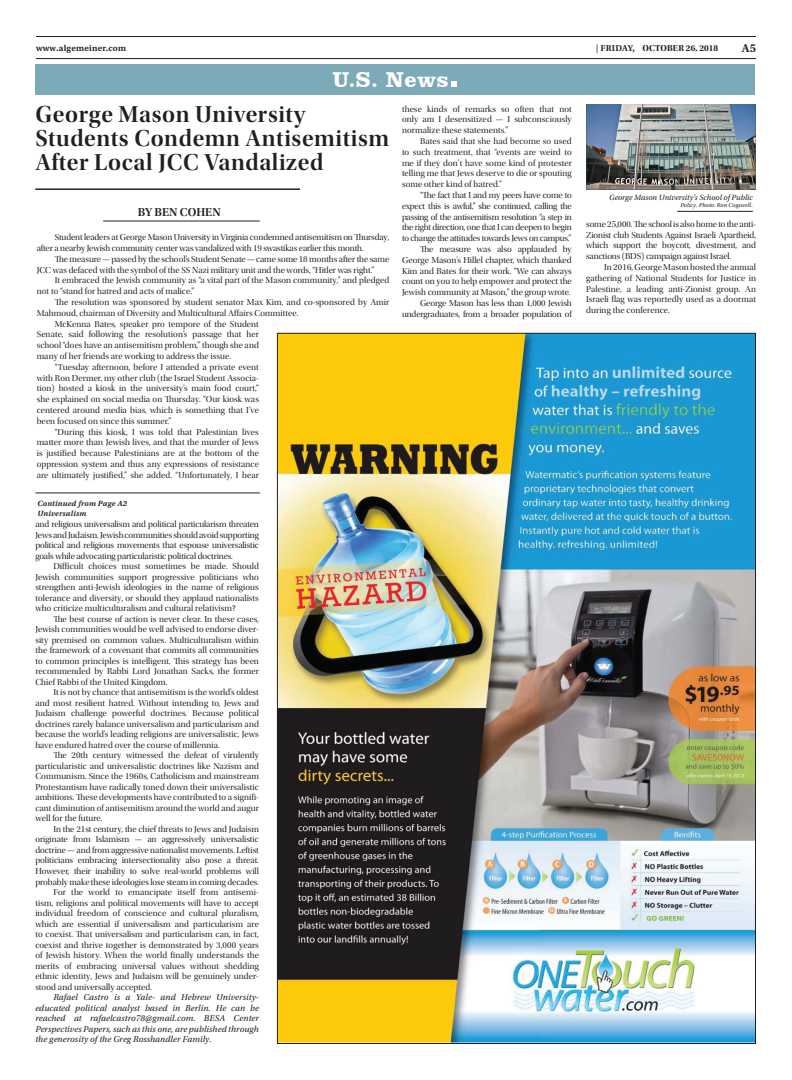
<style>
.page{position:relative;width:792px;height:1080px;background:#fff}
.page>*{position:absolute;margin:0;border:0;box-sizing:border-box;transform-origin:0 0}
.t1{font:semi-condensed 53px "College";color:#fff}
.t2{font:24px/24px "Utopia Std Semibold Disp";letter-spacing:.025em;color:#231f20}
.t3{font:700 22px "Clarendon BT";color:#fff}
.t4{font:12px "Utopia Std Semibold Subh";color:#231f20}
.t5{font:12px "Utopia Std Semibold Capt";color:#231f20}
.t6{font:9px/10.8px "Utopia Std Disp";letter-spacing:.005em;color:#231f20;text-align:justify}
.t7{font:italic 9px/10.5px "Utopia Std";letter-spacing:.01em;color:#231f20;text-align:justify}
.t8{font:9px "Utopia Std Bold Disp";letter-spacing:.01em;color:#231f20}
.t9{font:9px "Utopia Std Semibold Capt";letter-spacing:.02em;color:#231f20}
.t10{font:italic 8px "Utopia Std";color:#231f20}
.t11{font:8px/9.6px "Utopia Std Semibold Capt It";letter-spacing:.02em;color:#231f20}
.t12{font:italic 6px "Utopia Std";letter-spacing:.01em;color:#231f20}
.s1{font-family:"Utopia Std Subh";font-size:9.3px}
.s2{font-family:"Utopia Std Semibold Capt"}
</style>
<div class="page">
<hr style="left:35px;top:493px;width:225px;height:1px;background:#231f20">
<hr style="left:35px;top:188px;width:265px;height:2px;background:#231f20">
<img style="left:587px;top:105px;width:169px;height:84px">
<hr style="left:677px;top:211px;width:76px;height:1px;background:#231f20">
<hr style="left:103px;top:221px;width:157px;height:1px;background:#231f20">
<hr style="left:36px;top:58px;width:720px;height:1px;background:#231f20">
<hr style="left:36px;top:36px;width:720px;height:1px;background:#231f20">
<img style="left:279px;top:335px;width:475px;height:707px">
<div style="left:35px;top:65px;width:720px;height:30px;background:#7daab8"></div>
<p class="t9" style="left:36px;top:43px;width:92px">www.algemeiner.com</p>
<p class="t8" style="left:596px;top:43px;width:124px"><span class="s1">|</span> <span class="s2">FRIDAY,</span> OCTOBER 26, 201<span class="s2">8</span></p>
<h3 class="t5" style="left:742px;top:41px;width:16px">A5</h3>
<h3 class="t3" style="left:332px;top:65px;width:118px">U.S. News</h3>
<h1 class="t1" style="left:449px;top:43px;width:12px">.</h1>
<h2 class="t2" style="left:35px;top:103px;width:355px">George Mason University<br>Students Condemn Antisemitism<br>After Local JCC Vandalized</h2>
<p class="t6" style="left:402px;top:103px;width:171px">these kinds of remarks so often that not only am I desensitized — I subconsciously normalize these statements.”</p>
<p class="t6" style="left:402px;top:136px;width:171px;text-indent:18px">Bates said that she had become so used to such treatment, that “events are weird to me if they don’t have some kind of protester telling me that Jews deserve to die or spouting some other kind of hatred.”</p>
<p class="t6" style="left:402px;top:190px;width:171px;text-align:right">“The fact that I and my peers have come to expect this is awful,” she continued, calling the passing of the antisemitism resolution “a step in the right direction, one that I can deepen to begin to change the attitudes towards Jews on campus.” The measure was also applauded by George Mason’s Hillel chapter, which thanked Kim and Bates for their work. “We can always count on you to help empower and protect the Jewish community at Mason,” the group wrote.<br>George Mason has less than 1,000 Jewish undergraduates, from a broader population of</p>
<h3 class="t4" style="left:138px;top:206px;width:85px">BY BEN COHEN</h3>
<p class="t6" style="left:37px;top:232px;width:354px;text-indent:18px">Student leaders at George Mason University in Virginia condemned antisemitism on Thursday, after a nearby Jewish community center was vandalized with 19 swastikas earlier this month.</p>
<p class="t6" style="left:37px;top:254px;width:354px;text-indent:18px">The measure — passed by the school’s Student Senate — came some 18 months after the same<br>JCC was defaced with the symbol of the SS Nazi military unit and the words, “Hitler was right.”</p>
<p class="t6" style="left:37px;top:275px;width:354px;text-indent:18px">It embraced the Jewish community as “a vital part of the Mason community,” and pledged not to “stand for hatred and acts of malice.”</p>
<p class="t6" style="left:55px;top:297px;width:336px">The resolution was sponsored by student senator Max Kim, and co-sponsored by Amir</p>
<p class="t6" style="left:37px;top:308px;width:263px">Mahmoud, chairman of Diversity and Multicultural Affairs Committee.</p>
<p class="t6" style="left:55px;top:318px;width:206px">McKenna Bates, speaker pro tempore of the Student</p>
<p class="t6" style="left:37px;top:329px;width:224px">Senate, said following the resolution’s passage that her</p>
<p class="t6" style="left:37px;top:340px;width:224px">school “does have an antisemitism problem,” though she and</p>
<p class="t6" style="left:37px;top:351px;width:196px">many of her friends are working to address the issue.</p>
<p class="t6" style="left:55px;top:362px;width:206px">“Tuesday afternoon, before I attended a private event</p>
<p class="t6" style="left:37px;top:372px;width:224px">with Ron Dermer, my other club (the Israel Student Associa-</p>
<p class="t6" style="left:37px;top:383px;width:224px">tion) hosted a kiosk in the university’s main food court,”</p>
<p class="t6" style="left:37px;top:394px;width:224px">she explained on social media on Thursday. “Our kiosk was</p>
<p class="t6" style="left:37px;top:405px;width:224px">centered around media bias, which is something that I’ve</p>
<p class="t6" style="left:37px;top:416px;width:136px">been focused on since this summer.”</p>
<p class="t6" style="left:55px;top:426px;width:206px">“During this kiosk, I was told that Palestinian lives</p>
<p class="t6" style="left:37px;top:437px;width:224px">matter more than Jewish lives, and that the murder of Jews</p>
<p class="t6" style="left:37px;top:448px;width:224px">is justified because Palestinians are at the bottom of the</p>
<p class="t6" style="left:37px;top:459px;width:224px">oppression system and thus any expressions of resistance</p>
<p class="t6" style="left:37px;top:470px;width:224px">are ultimately justified,” she added. “Unfortunately, I hear</p>
<p class="t11" style="left:37px;top:499px;width:91px">Continued from Page A2<br>Universalism</p>
<p class="t6" style="left:35px;top:519px;width:225px;line-height:10.5px">and religious universalism and political particularism threaten Jews and Judaism. Jewish communities should avoid supporting political and religious movements that espouse universalistic goals while advocating particularistic political doctrines.</p>
<p class="t6" style="left:35px;top:561px;width:225px;line-height:10.5px;text-indent:18px">Difficult choices must sometimes be made. Should Jewish communities support progressive politicians who strengthen anti-Jewish ideologies in the name of religious tolerance and diversity, or should they applaud nationalists who criticize multiculturalism and cultural relativism?</p>
<p class="t6" style="left:35px;top:614px;width:225px;line-height:10.5px;text-indent:18px">The best course of action is never clear. In these cases, Jewish communities would be well advised to endorse diver&shy;sity premised on common values. Multiculturalism within the framework of a covenant that commits all communities to common principles is intelligent. This strategy has been recommended by Rabbi Lord Jonathan Sacks, the former Chief Rabbi of the United Kingdom.</p>
<p class="t6" style="left:35px;top:687px;width:225px;line-height:10.5px;text-indent:18px">It is not by chance that antisemitism is the world’s oldest and most resilient hatred. Without intending to, Jews and Judaism challenge powerful doctrines. Because political doctrines rarely balance universalism and particularism and because the world’s leading religions are universalistic, Jews have endured hatred over the course of millennia.</p>
<p class="t6" style="left:35px;top:750px;width:225px;line-height:10.5px;text-indent:18px">The 20th century witnessed the defeat of virulently particularistic and universalistic doctrines like Nazism and Communism. Since the 1960s, Catholicism and mainstream Protestantism have radically toned down their universalistic ambitions. These developments have contributed to a signifi&shy;cant diminution of antisemitism around the world and augur well for the future.</p>
<p class="t6" style="left:53px;top:824px;width:207px">In the 21st century, the chief threats to Jews and Judaism</p>
<p class="t6" style="left:35px;top:834px;width:225px">originate from Islamism — an aggressively universalistic</p>
<p class="t6" style="left:35px;top:845px;width:225px">doctrine — and from aggressive nationalist movements. Leftist</p>
<p class="t6" style="left:35px;top:855px;width:225px">politicians embracing intersectionality also pose a threat.</p>
<p class="t6" style="left:35px;top:866px;width:225px">However, their inability to solve real-world problems will</p>
<p class="t6" style="left:35px;top:876px;width:225px">probably make these ideologies lose steam in coming decades.</p>
<p class="t6" style="left:53px;top:887px;width:207px">For the world to emancipate itself from antisemi-</p>
<p class="t6" style="left:35px;top:897px;width:225px">tism, religions and political movements will have to accept</p>
<p class="t6" style="left:35px;top:908px;width:225px">individual freedom of conscience and cultural pluralism,</p>
<p class="t6" style="left:35px;top:918px;width:225px">which are essential if universalism and particularism are</p>
<p class="t6" style="left:35px;top:929px;width:225px">to coexist. That universalism and particularism can, in fact,</p>
<p class="t6" style="left:35px;top:939px;width:225px">coexist and thrive together is demonstrated by 3,000 years</p>
<p class="t6" style="left:35px;top:950px;width:225px">of Jewish history. When the world finally understands the</p>
<p class="t6" style="left:35px;top:960px;width:225px">merits of embracing universal values without shedding</p>
<p class="t6" style="left:35px;top:971px;width:225px">ethnic identity, Jews and Judaism will be genuinely under-</p>
<p class="t6" style="left:35px;top:981px;width:118px">stood and universally accepted.</p>
<p class="t7" style="left:35px;top:992px;width:225px;text-indent:18px">Rafael Castro is a Yale- and Hebrew University&shy;educated political analyst based in Berlin. He can be reached at rafaelcastro78@gmail.com. BESA Center Perspectives Papers, such as this one, are published through the generosity of the Greg Rosshandler Family.</p>
<p class="t10" style="left:609px;top:193px;width:145px">George Mason University’s School of Public</p>
<p class="t12" style="left:680px;top:202px;width:74px">Policy. Photo: Ron Cogswell.</p>
<p class="t6" style="left:586px;top:219px;width:171px">some 25,000. The school is also home to the anti-Zionist club Students Against Israeli Apartheid, which support the boycott, divestment, and sanctions (BDS) campaign against Israel.</p>
<p class="t6" style="left:586px;top:262px;width:171px;text-indent:18px">In 2016, George Mason hosted the annual gathering of National Students for Justice in Palestine, a leading anti-Zionist group. An Israeli flag was reportedly used as a doormat during the conference.</p>
</div>
